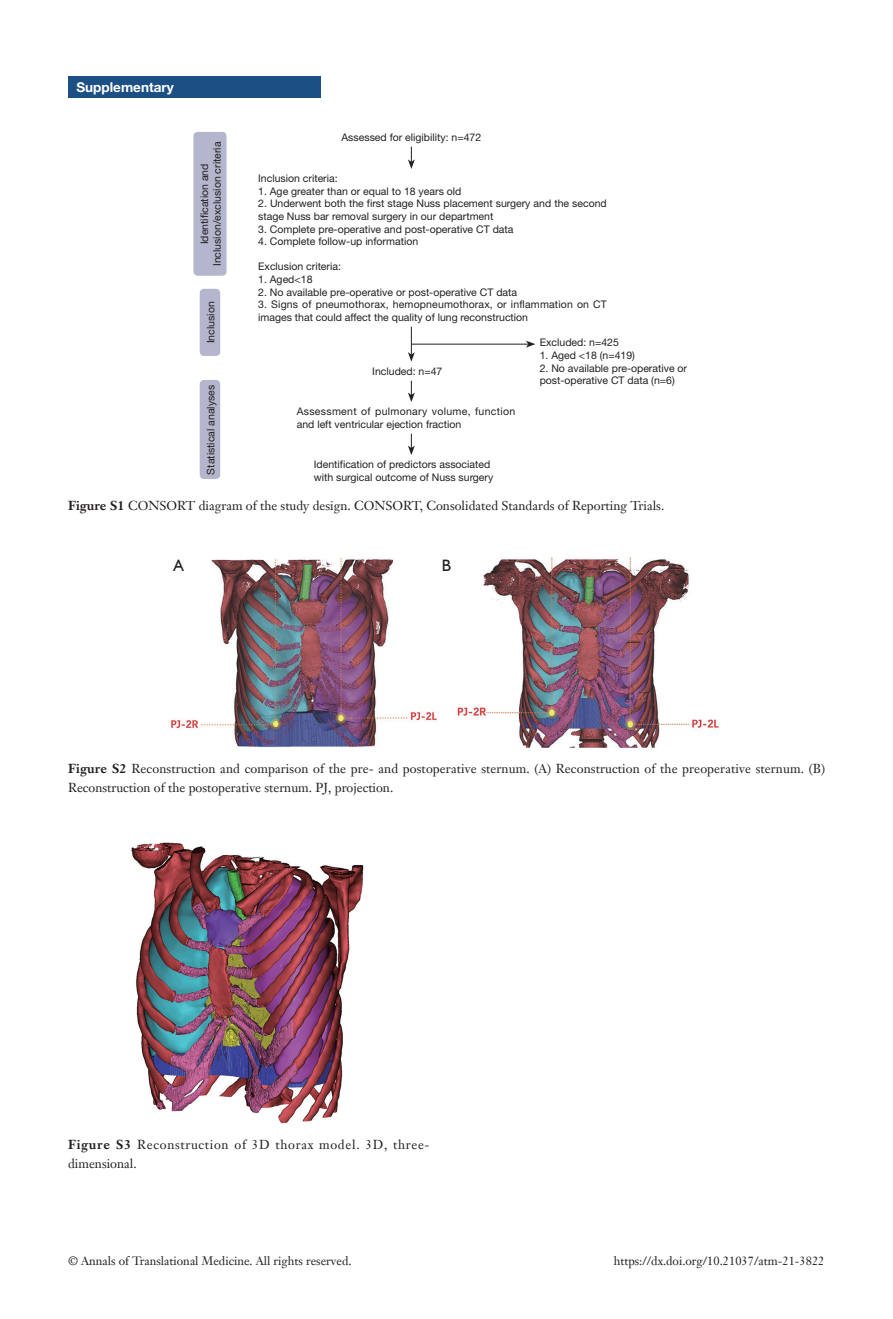
<style>
.page{position:relative;width:893px;height:1319px;background:#fff}
.page>*{position:absolute;margin:0;border:0;box-sizing:border-box;transform-origin:0 0}
.t1{font:16.5px "Humanist 521 BT";color:#231f20}
.t2{font:700 13.5px "Helvetica Neue LT Pro";color:#fff}
.t3{font:12.75px/19.5px "Janson Text LT";color:#231f20}
.t4{font:12.75px/19.5px "Janson Text LT";letter-spacing:.055em;color:#231f20}
.t5{font:12px "Janson Text LT";color:#231f20}
.t6{font:10.5px/12.6px "Helvetica Neue LT Pro";color:#231f20}
.t7{font:10.5px/12.6px "Helvetica Neue LT Pro";letter-spacing:.03em;color:#231f20}
.s1{font-weight:700}
</style>
<div class="page">
<div style="left:68px;top:77px;width:252px;height:21px;background:#1c5085"></div>
<div style="left:200px;top:380px;width:20px;height:99px;background:#b3b6cd;border-radius:4px"></div>
<svg style="left:408px;top:147px;width:7px;height:22px"></svg>
<svg style="left:408px;top:326px;width:7px;height:35px"></svg>
<hr style="left:411px;top:344px;width:117px;height:1px;background:#231f20">
<svg style="left:526px;top:340px;width:9px;height:7px"></svg>
<svg style="left:408px;top:380px;width:7px;height:22px"></svg>
<svg style="left:408px;top:433px;width:7px;height:22px"></svg>
<div style="left:200px;top:289px;width:20px;height:67px;background:#b3b6cd;border-radius:4px"></div>
<div style="left:193px;top:132px;width:34px;height:144px;background:#b3b6cd;border-radius:4px"></div>
<img style="left:171px;top:557px;width:548px;height:190px">
<div style="left:170px;top:557px;width:17px;height:17px;background:#fff"></div>
<div style="left:438px;top:557px;width:17px;height:17px;background:#fff"></div>
<img style="left:131px;top:842px;width:233px;height:282px">
<p class="t2" style="left:77px;top:79px;width:99px">Supplementary</p>
<p class="t6" style="left:198px;top:266px;width:126px;text-align:center;rotate:-90deg">Identification and<br>Inclusion/exclusion criteria</p>
<p class="t6" style="left:204px;top:343px;width:43px;rotate:-90deg">Inclusion</p>
<p class="t6" style="left:204px;top:474px;width:91px;rotate:-90deg">Statistical analyses</p>
<p class="t6" style="left:341px;top:131px;width:141px">Assessed for eligibility: n=472</p>
<p class="t6" style="left:258px;top:172px;width:81px">Inclusion criteria:</p>
<p class="t6" style="left:258px;top:184px;width:205px">1. Age greater than or equal to 18 years old</p>
<p class="t6" style="left:258px;top:197px;width:350px">2. Underwent both the first stage Nuss placement surgery and the second stage Nuss bar removal surgery in our department</p>
<p class="t6" style="left:258px;top:222px;width:257px">3. Complete pre-operative and post-operative CT data</p>
<p class="t6" style="left:258px;top:235px;width:162px">4. Complete follow-up information</p>
<p class="t6" style="left:258px;top:260px;width:84px">Exclusion criteria:</p>
<p class="t6" style="left:258px;top:273px;width:56px">1. Aged&lt;18</p>
<p class="t6" style="left:258px;top:285px;width:261px">2. No available pre-operative or post-operative CT data</p>
<p class="t6" style="left:258px;top:298px;width:350px">3. Signs of pneumothorax, hemopneumothorax, or inflammation on CT images that could affect the quality of lung reconstruction</p>
<p class="t6" style="left:540px;top:336px;width:81px">Excluded: n=425</p>
<p class="t6" style="left:540px;top:349px;width:97px">1. Aged &lt;18 (n=419)</p>
<p class="t6" style="left:540px;top:361px;width:149px">2. No available pre-operative or</p>
<p class="t6" style="left:540px;top:374px;width:137px">post-operative CT data (n=6)</p>
<p class="t7" style="left:297px;top:405px;width:220px">Assessment of pulmonary volume, function and left ventricular ejection fraction</p>
<p class="t6" style="left:314px;top:458px;width:178px">Identification of predictors associated</p>
<p class="t6" style="left:314px;top:470px;width:181px">with surgical outcome of Nuss surgery</p>
<p class="t6" style="left:372px;top:364px;width:72px">Included: n=47</p>
<p class="t3" style="left:68px;top:496px;width:598px"><span class="s1">Figure S1</span> CONSORT diagram of the study design. CONSORT, Consolidated Standards of Reporting Trials.</p>
<p class="t1" style="left:174px;top:555px;width:12px">A</p>
<p class="t1" style="left:442px;top:555px;width:11px">B</p>
<p class="t3" style="left:68px;top:758px;width:759px"><span class="s1">Figure S2</span> Reconstruction and comparison of the pre- and postoperative sternum. (A) Reconstruction of the preoperative sternum. (B)<br>Reconstruction of the postoperative sternum. PJ, projection.</p>
<p class="t4" style="left:68px;top:1134px;width:363px"><span class="s1">Figure S3</span> Reconstruction of 3D thorax model. 3D, three&shy;dimensional.</p>
<p class="t5" style="left:68px;top:1253px;width:285px">© Annals of Translational Medicine. All rights reserved.</p>
<p class="t5" style="left:614px;top:1253px;width:212px">https://dx.doi.org/10.21037/atm-21-3822</p>
</div>
